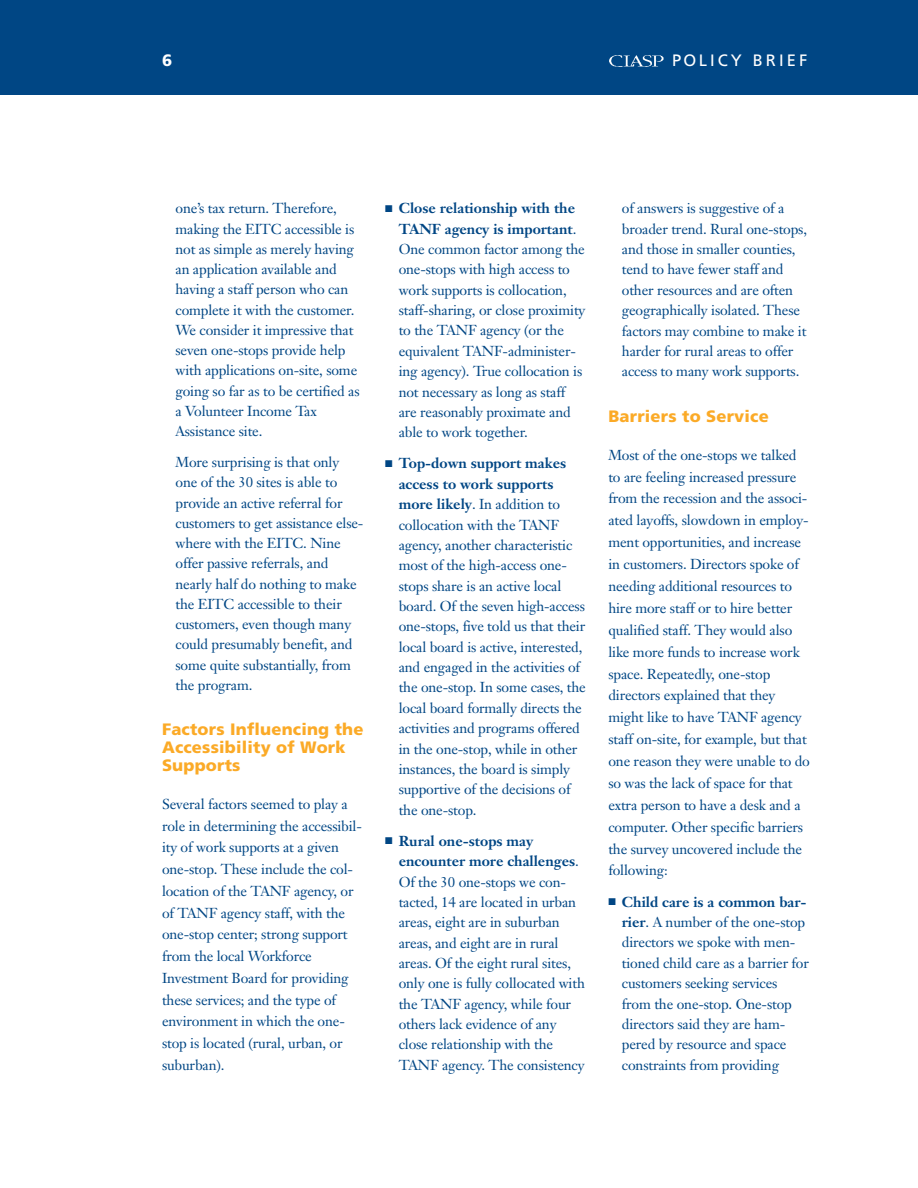
<style>
.page{position:relative;width:918px;height:1188px;background:#fff}
.page>*{position:absolute;margin:0;border:0;box-sizing:border-box;transform-origin:0 0}
.t1{font:900 16.5px/18px "Frutiger";letter-spacing:.01em;color:#fbaa27}
.t2{font:16.5px "Frutiger";letter-spacing:.19em;color:#fff}
.t3{font:900 16.5px "Frutiger";color:#fff}
.t4{font:14.25px/20.4px "Janson Text";letter-spacing:-.01em;color:#004684}
.s1{font-weight:700}
</style>
<div class="page">
<div style="left:0;top:0;width:918px;height:94px;background:#004684"></div>
<img style="left:609px;top:55px;width:55px;height:12px">
<p class="t3" style="left:162px;top:54px;width:12px">6</p>
<p class="t2" style="left:672px;top:54px;width:137px">POLICY BRIEF</p>
<p class="t4" style="left:176px;top:200px;width:186px">one’s tax return. Therefore, making the EITC accessible is not as simple as merely having an application available and having a staff person who can complete it with the customer.<br>We consider it impressive that seven one-stops provide help with applications on-site, some going so far as to be certified as a Volunteer Income Tax<br>Assistance site.</p>
<p class="t4" style="left:176px;top:453px;width:190px">More surprising is that only one of the 30 sites is able to provide an active referral for customers to get assistance else&shy;where with the EITC. Nine offer passive referrals, and nearly half do nothing to make the EITC accessible to their customers, even though many could presumably benefit, and some quite substantially, from the program.</p>
<p class="t1" style="left:162px;top:721px;width:203px">Factors Influencing the<br>Accessibility of Work<br>Supports</p>
<p class="t4" style="left:162px;top:794px;width:201px;line-height:21.8px">Several factors seemed to play a role in determining the accessibil&shy;ity of work supports at a given one-stop. These include the col&shy;location of the TANF agency, or of TANF agency staff, with the one-stop center; strong support from the local Workforce<br>Investment Board for providing these services; and the type of environment in which the one&shy;stop is located (rural, urban, or suburban).</p>
<p class="t4" style="left:399px;top:200px;width:188px;text-indent:-14px">■ <span class="s1">Close relationship with the<br>TANF agency is important</span>.<br>One common factor among the one-stops with high access to work supports is collocation, staff-sharing, or close proximity to the TANF agency (or the equivalent TANF-administer&shy;ing agency). True collocation is not necessary as long as staff are reasonably proximate and able to work together.</p>
<p class="t4" style="left:399px;top:455px;width:189px;text-indent:-14px">■ <span class="s1">Top-down support makes access to work supports more likely</span>. In addition to collocation with the TANF agency, another characteristic most of the high-access one&shy;stops share is an active local board. Of the seven high-access one-stops, five told us that their local board is active, interested, and engaged in the activities of the one-stop. In some cases, the local board formally directs the activities and programs offered in the one-stop, while in other instances, the board is simply supportive of the decisions of the one-stop.</p>
<p class="t4" style="left:399px;top:832px;width:188px;text-indent:-14px">■ <span class="s1">Rural one-stops may encounter more challenges</span>.<br>Of the 30 one-stops we con&shy;tacted, 14 are located in urban areas, eight are in suburban areas, and eight are in rural areas. Of the eight rural sites, only one is fully collocated with the TANF agency, while four others lack evidence of any close relationship with the<br>TANF agency. The consistency</p>
<p class="t4" style="left:622px;top:200px;width:187px">of answers is suggestive of a broader trend. Rural one-stops, and those in smaller counties, tend to have fewer staff and other resources and are often geographically isolated. These factors may combine to make it harder for rural areas to offer access to many work supports.</p>
<p class="t1" style="left:608px;top:408px;width:162px">Barriers to Service</p>
<p class="t4" style="left:608px;top:445px;width:203px;line-height:21.9px">Most of the one-stops we talked to are feeling increased pressure from the recession and the associ&shy;ated layoffs, slowdown in employ&shy;ment opportunities, and increase in customers. Directors spoke of needing additional resources to hire more staff or to hire better qualified staff. They would also like more funds to increase work space. Repeatedly, one-stop directors explained that they might like to have TANF agency staff on-site, for example, but that one reason they were unable to do so was the lack of space for that extra person to have a desk and a computer. Other specific barriers the survey uncovered include the following:</p>
<p class="t4" style="left:622px;top:893px;width:189px;text-indent:-14px">■ <span class="s1">Child care is a common bar&shy;rier</span>. A number of the one-stop directors we spoke with men&shy;tioned child care as a barrier for customers seeking services from the one-stop. One-stop directors said they are ham&shy;pered by resource and space constraints from providing</p>
</div>
